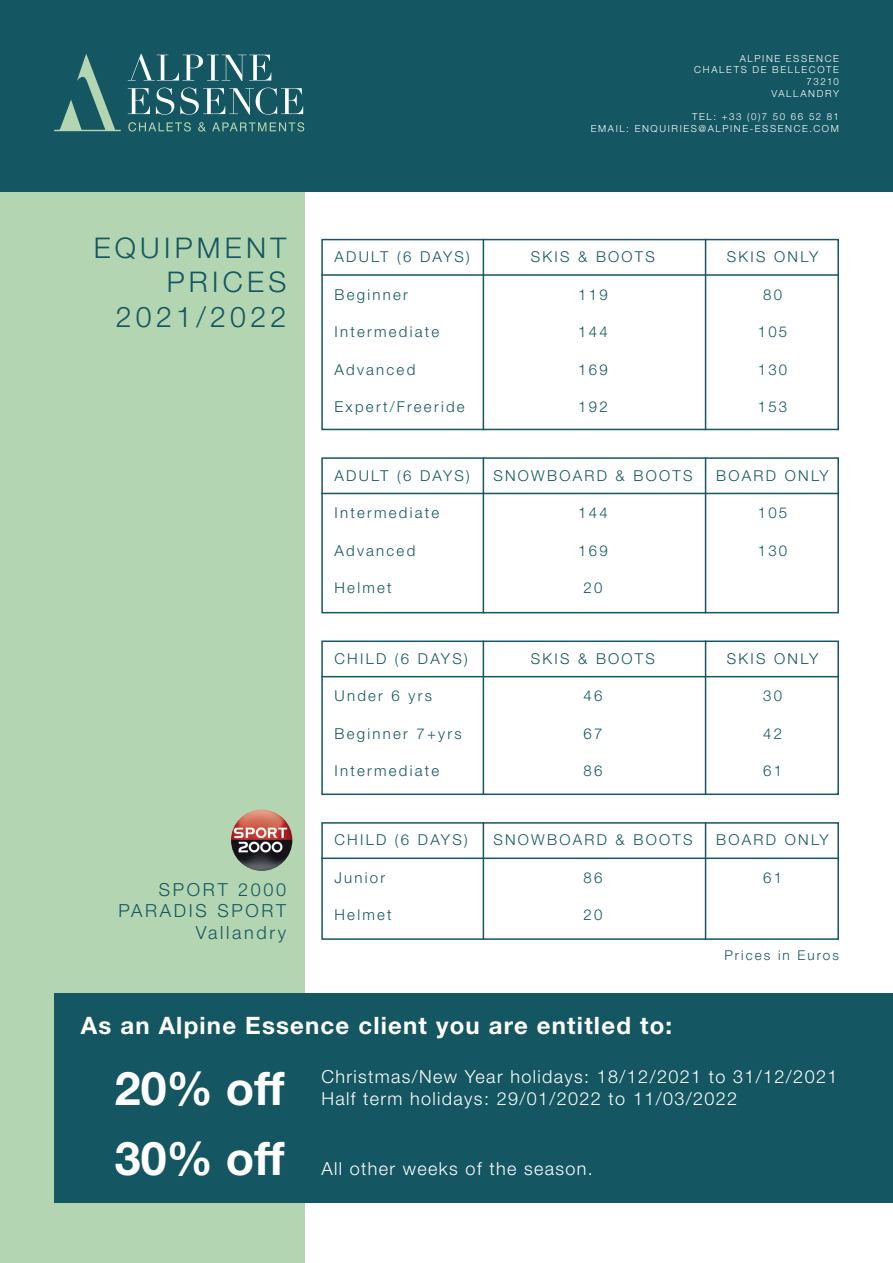
<style>
.page{position:relative;width:893px;height:1263px;background:#fff}
.page>*{position:absolute;margin:0;border:0;box-sizing:border-box;transform-origin:0 0}
.t1{font:700 46.5px/70.5px "Helvetica Neue";color:#fff}
.t2{font:300 28.5px/34.2px "Helvetica Neue";letter-spacing:.15em;color:#145661;text-align:right}
.t3{font:700 24px "Helvetica Neue";letter-spacing:.05em;color:#fff}
.t4{font:300 18px/21.6px "Helvetica Neue";letter-spacing:.075em;color:#fff}
.t5{font:300 18px/21.6px "Helvetica Neue";letter-spacing:.15em;color:#145661;text-align:right}
.t6{font:300 15px "Helvetica Neue";letter-spacing:.15em;color:#145661}
.t7{font:300 13.5px "Helvetica Neue";letter-spacing:.15em;color:#145661}
.t8{font:300 9.75px/11.7px "Helvetica Neue";letter-spacing:.17em;color:#fff;text-align:right}
</style>
<div class="page">
<div style="left:0;top:191px;width:304px;height:1072px;background:#b3d5b1"></div>
<div style="left:0;top:0;width:893px;height:191px;background:#145661"></div>
<svg style="left:54px;top:54px;width:67px;height:77px"></svg>
<svg style="left:128px;top:122px;width:63px;height:10px"></svg>
<svg style="left:198px;top:122px;width:8px;height:10px"></svg>
<svg style="left:212px;top:122px;width:92px;height:10px"></svg>
<svg style="left:128px;top:54px;width:143px;height:27px"></svg>
<svg style="left:128px;top:88px;width:22px;height:26px"></svg>
<svg style="left:156px;top:88px;width:18px;height:27px"></svg>
<svg style="left:180px;top:88px;width:123px;height:27px"></svg>
<img style="left:231px;top:809px;width:61px;height:62px;border-radius:31px">
<div style="left:55px;top:993px;width:838px;height:209px;background:#145661"></div>
<div style="left:321px;top:239px;width:518px;height:191px;border:2px solid #145661"></div>
<div style="left:321px;top:640px;width:518px;height:155px;border:2px solid #145661"></div>
<div style="left:321px;top:457px;width:518px;height:156px;border:2px solid #145661"></div>
<div style="left:321px;top:822px;width:518px;height:118px;border:2px solid #145661"></div>
<hr style="left:321px;top:274px;width:518px;height:2px;background:#145661">
<hr style="left:321px;top:676px;width:518px;height:1px;background:#145661">
<hr style="left:321px;top:493px;width:518px;height:1px;background:#145661">
<hr style="left:321px;top:857px;width:518px;height:2px;background:#145661">
<hr style="left:483px;top:239px;width:1px;height:191px;background:#145661">
<hr style="left:483px;top:640px;width:1px;height:155px;background:#145661">
<hr style="left:483px;top:457px;width:1px;height:156px;background:#145661">
<hr style="left:483px;top:822px;width:1px;height:118px;background:#145661">
<hr style="left:705px;top:239px;width:1px;height:191px;background:#145661">
<hr style="left:705px;top:640px;width:1px;height:155px;background:#145661">
<hr style="left:705px;top:457px;width:1px;height:156px;background:#145661">
<hr style="left:705px;top:822px;width:1px;height:118px;background:#145661">
<h2 class="t2" style="left:94px;top:230px;width:194px">EQUIPMENT<br>PRICES<br>2021/2022</h2>
<p class="t5" style="left:118px;top:878px;width:169px">SPORT 2000<br>PARADIS SPORT<br>Vallandry</p>
<p class="t8" style="left:694px;top:52px;width:146px">ALPINE ESSENCE<br>CHALETS DE BELLECOTE<br>73210<br>VALLANDRY</p>
<p class="t8" style="left:591px;top:111px;width:250px">TEL: +33 (0)7 50 66 52 81<br>EMAIL: ENQUIRIES@ALPINE-ESSENCE.COM</p>
<p class="t6" style="left:334px;top:248px;width:137px">ADULT (6 DAYS)</p>
<p class="t6" style="left:531px;top:248px;width:126px">SKIS &amp; BOOTS</p>
<p class="t6" style="left:727px;top:248px;width:93px">SKIS ONLY</p>
<p class="t6" style="left:334px;top:285px;width:75px">Beginner</p>
<p class="t6" style="left:578px;top:285px;width:31px">119</p>
<p class="t6" style="left:763px;top:285px;width:20px">80</p>
<p class="t6" style="left:334px;top:323px;width:106px">Intermediate</p>
<p class="t6" style="left:578px;top:323px;width:31px">144</p>
<p class="t6" style="left:758px;top:323px;width:31px">105</p>
<p class="t6" style="left:334px;top:360px;width:82px">Advanced</p>
<p class="t6" style="left:578px;top:360px;width:31px">169</p>
<p class="t6" style="left:758px;top:360px;width:31px">130</p>
<p class="t6" style="left:334px;top:398px;width:132px">Expert/Freeride</p>
<p class="t6" style="left:578px;top:398px;width:31px">192</p>
<p class="t6" style="left:758px;top:398px;width:31px">153</p>
<p class="t6" style="left:334px;top:466px;width:137px">ADULT (6 DAYS)</p>
<p class="t6" style="left:493px;top:466px;width:201px">SNOWBOARD &amp; BOOTS</p>
<p class="t6" style="left:716px;top:466px;width:114px">BOARD ONLY</p>
<p class="t6" style="left:334px;top:503px;width:106px">Intermediate</p>
<p class="t6" style="left:578px;top:503px;width:31px">144</p>
<p class="t6" style="left:758px;top:503px;width:31px">105</p>
<p class="t6" style="left:334px;top:541px;width:82px">Advanced</p>
<p class="t6" style="left:578px;top:541px;width:31px">169</p>
<p class="t6" style="left:758px;top:541px;width:31px">130</p>
<p class="t6" style="left:334px;top:578px;width:59px">Helmet</p>
<p class="t6" style="left:583px;top:578px;width:20px">20</p>
<p class="t6" style="left:334px;top:649px;width:135px">CHILD (6 DAYS)</p>
<p class="t6" style="left:531px;top:649px;width:126px">SKIS &amp; BOOTS</p>
<p class="t6" style="left:727px;top:649px;width:93px">SKIS ONLY</p>
<p class="t6" style="left:334px;top:687px;width:99px">Under 6 yrs</p>
<p class="t6" style="left:583px;top:687px;width:20px">46</p>
<p class="t6" style="left:763px;top:687px;width:20px">30</p>
<p class="t6" style="left:334px;top:724px;width:129px">Beginner 7+yrs</p>
<p class="t6" style="left:583px;top:724px;width:20px">67</p>
<p class="t6" style="left:763px;top:724px;width:20px">42</p>
<p class="t6" style="left:334px;top:762px;width:106px">Intermediate</p>
<p class="t6" style="left:583px;top:762px;width:20px">86</p>
<p class="t6" style="left:763px;top:762px;width:20px">61</p>
<p class="t6" style="left:334px;top:831px;width:135px">CHILD (6 DAYS)</p>
<p class="t6" style="left:493px;top:831px;width:201px">SNOWBOARD &amp; BOOTS</p>
<p class="t6" style="left:716px;top:831px;width:114px">BOARD ONLY</p>
<p class="t6" style="left:334px;top:868px;width:52px">Junior</p>
<p class="t6" style="left:583px;top:868px;width:20px">86</p>
<p class="t6" style="left:763px;top:868px;width:20px">61</p>
<p class="t6" style="left:334px;top:906px;width:59px">Helmet</p>
<p class="t6" style="left:583px;top:906px;width:20px">20</p>
<p class="t7" style="left:724px;top:947px;width:116px">Prices in Euros</p>
<h3 class="t3" style="left:81px;top:1010px;width:593px">As an Alpine Essence client you are entitled to:</h3>
<h1 class="t1" style="left:115px;top:1052px;width:171px">20% off<br>30% off</h1>
<p class="t4" style="left:321px;top:1066px;width:518px">Christmas/New Year holidays: 18/12/2021 to 31/12/2021<br>Half term holidays: 29/01/2022 to 11/03/2022</p>
<p class="t4" style="left:321px;top:1157px;width:273px">All other weeks of the season.</p>
</div>
